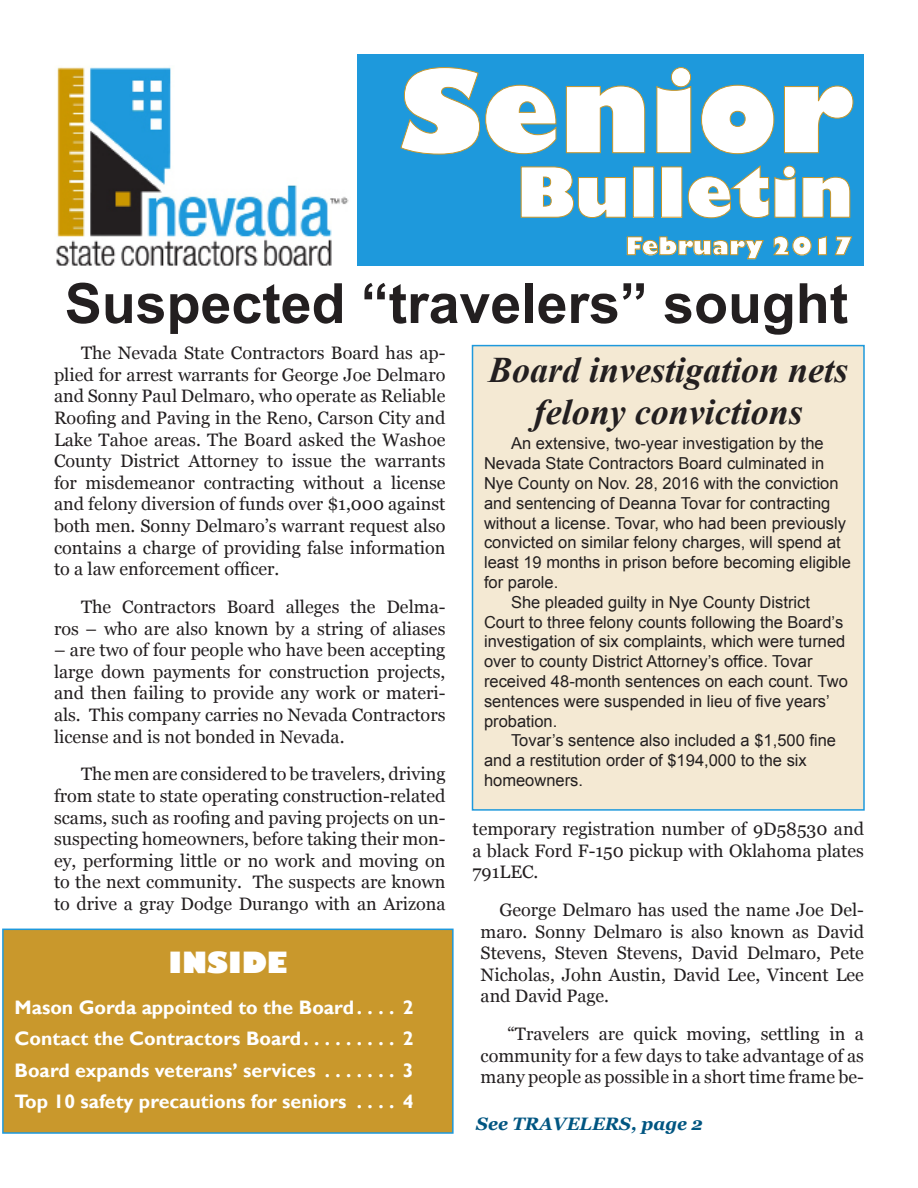
<style>
.page{position:relative;width:918px;height:1188px;background:#fff}
.page>*{position:absolute;margin:0;border:0;box-sizing:border-box;transform-origin:0 0}
.t1{font:800 112.5px "Gill Sans";color:#fff}
.t2{font:800 67.5px "Gill Sans";color:#fff}
.headline{font:700 55.5px "Arial";color:#231f20}
.headline-2{font:italic 700 36px "Times New Roman";color:#231f20}
.t3{font:800 28.5px "Gill Sans";color:#fff}
.t4{font:800 24px "Gill Sans";color:#fff}
.table_of_contents{font:700 19.5px "Gill Sans";color:#fff}
.body_copy{font:18px/21.6px "Georgia";color:#231f20;text-align:justify}
.jump{font:italic 700 18px "Georgia";color:#005581}
.body_copy-2{font:16.5px/19.8px "Arial";color:#231f20}
</style>
<div class="page">
<img style="left:56px;top:67px;width:293px;height:199px">
<div style="left:357px;top:54px;width:507px;height:212px;background:#1e99dc"></div>
<svg style="left:400px;top:67px;width:157px;height:88px"></svg>
<svg style="left:566px;top:85px;width:79px;height:68px"></svg>
<svg style="left:656px;top:67px;width:36px;height:86px"></svg>
<svg style="left:701px;top:84px;width:74px;height:70px"></svg>
<svg style="left:784px;top:85px;width:70px;height:68px"></svg>
<svg style="left:520px;top:166px;width:106px;height:52px"></svg>
<div style="left:633px;top:167px;width:21px;height:50px;border:1px solid #c9982c"></div>
<svg style="left:687px;top:165px;width:109px;height:54px"></svg>
<svg style="left:802px;top:176px;width:49px;height:42px"></svg>
<svg style="left:627px;top:236px;width:137px;height:23px"></svg>
<svg style="left:773px;top:236px;width:39px;height:20px"></svg>
<svg style="left:818px;top:236px;width:9px;height:19px"></svg>
<svg style="left:835px;top:236px;width:17px;height:19px"></svg>
<div style="left:3px;top:929px;width:450px;height:204px;background:#c9982c"></div>
<div style="left:2px;top:929px;width:452px;height:205px;border:2px solid #1e99dc"></div>
<div style="left:472px;top:346px;width:392px;height:464px;background:#f4e9d3"></div>
<div style="left:472px;top:345px;width:393px;height:466px;border:2px solid #1e99dc"></div>
<p class="t1" style="left:400px;top:41px;width:455px">Senior</p>
<p class="t2" style="left:516px;top:150px;width:338px">Bulletin</p>
<p class="t4" style="left:626px;top:231px;width:229px">February 2017</p>
<p class="headline" style="left:65px;top:267px;width:785px">Suspected “travelers” sought</p>
<p class="headline-2" style="left:488px;top:344px;width:362px">Board investigation nets</p>
<p class="headline-2" style="left:534px;top:386px;width:270px">felony convictions</p>
<p class="body_copy-2" style="left:484px;top:434px;width:368px;text-indent:27px">An extensive, two-year investigation by the Nevada State Contractors Board culminated in Nye County on Nov. 28, 2016 with the conviction and sentencing of Deanna Tovar for contracting without a license. Tovar, who had been previously convicted on similar felony charges, will spend at least 19 months in prison before becoming eligible for parole.</p>
<p class="body_copy-2" style="left:484px;top:592px;width:365px;text-indent:27px">She pleaded guilty in Nye County District Court to three felony counts following the Board’s investigation of six complaints, which were turned over to county District Attorney’s office. Tovar received 48-month sentences on each count. Two sentences were suspended in lieu of five years’ probation.</p>
<p class="body_copy-2" style="left:484px;top:731px;width:353px;text-indent:27px">Tovar’s sentence also included a $1,500 fine and a restitution order of $194,000 to the six homeowners.</p>
<p class="body_copy" style="left:54px;top:343px;width:393px;text-indent:27px">The Nevada State Contractors Board has ap&shy;plied for arrest warrants for George Joe Delmaro and Sonny Paul Delmaro, who operate as Reliable Roofing and Paving in the Reno, Carson City and Lake Tahoe areas. The Board asked the Washoe County District Attorney to issue the warrants for misdemeanor contracting without a license and felony diversion of funds over $1,000 against both men. Sonny Delmaro’s warrant request also contains a charge of providing false information to a law enforcement officer.</p>
<p class="body_copy" style="left:54px;top:596px;width:393px;text-align:right">The Contractors Board alleges the Delma&shy;ros – who are also known by a string of aliases</p>
<p class="body_copy" style="left:54px;top:640px;width:393px">– are two of four people who have been accepting large down payments for construction projects, and then failing to provide any work or materi&shy;als. This company carries no Nevada Contractors license and is not bonded in Nevada.</p>
<p class="body_copy" style="left:54px;top:764px;width:393px;text-indent:27px">The men are considered to be travelers, driving from state to state operating construction-related scams, such as roofing and paving projects on un&shy;suspecting homeowners, before taking their mon&shy;ey, performing little or no work and moving on to the next community. The suspects are known to drive a gray Dodge Durango with an Arizona</p>
<p class="body_copy" style="left:472px;top:818px;width:393px">temporary registration number of 9D58530 and a black Ford F-150 pickup with Oklahoma plates 791LEC.</p>
<p class="body_copy" style="left:481px;top:899px;width:385px;text-indent:19px">George Delmaro has used the name Joe Del&shy;maro. Sonny Delmaro is also known as David Stevens, Steven Stevens, David Delmaro, Pete Nicholas, John Austin, David Lee, Vincent Lee and David Page.</p>
<p class="body_copy" style="left:481px;top:1024px;width:385px;text-indent:27px">“Travelers are quick moving, settling in a community for a few days to take advantage of as many people as possible in a short time frame be-</p>
<p class="t3" style="left:168px;top:945px;width:121px">INSIDE</p>
<p class="table_of_contents" style="left:14px;top:995px;width:401px">Mason Gorda appointed to the Board . . . . 2</p>
<p class="table_of_contents" style="left:14px;top:1027px;width:401px">Contact the Contractors Board . . . . . . . . . 2</p>
<p class="table_of_contents" style="left:14px;top:1058px;width:401px">Board expands veterans’ services . . . . . . . 3</p>
<p class="table_of_contents" style="left:14px;top:1090px;width:401px">Top 10 safety precautions for seniors . . . . 4</p>
<p class="jump" style="left:476px;top:1112px;width:228px">See TRAVELERS, page 2</p>
</div>
